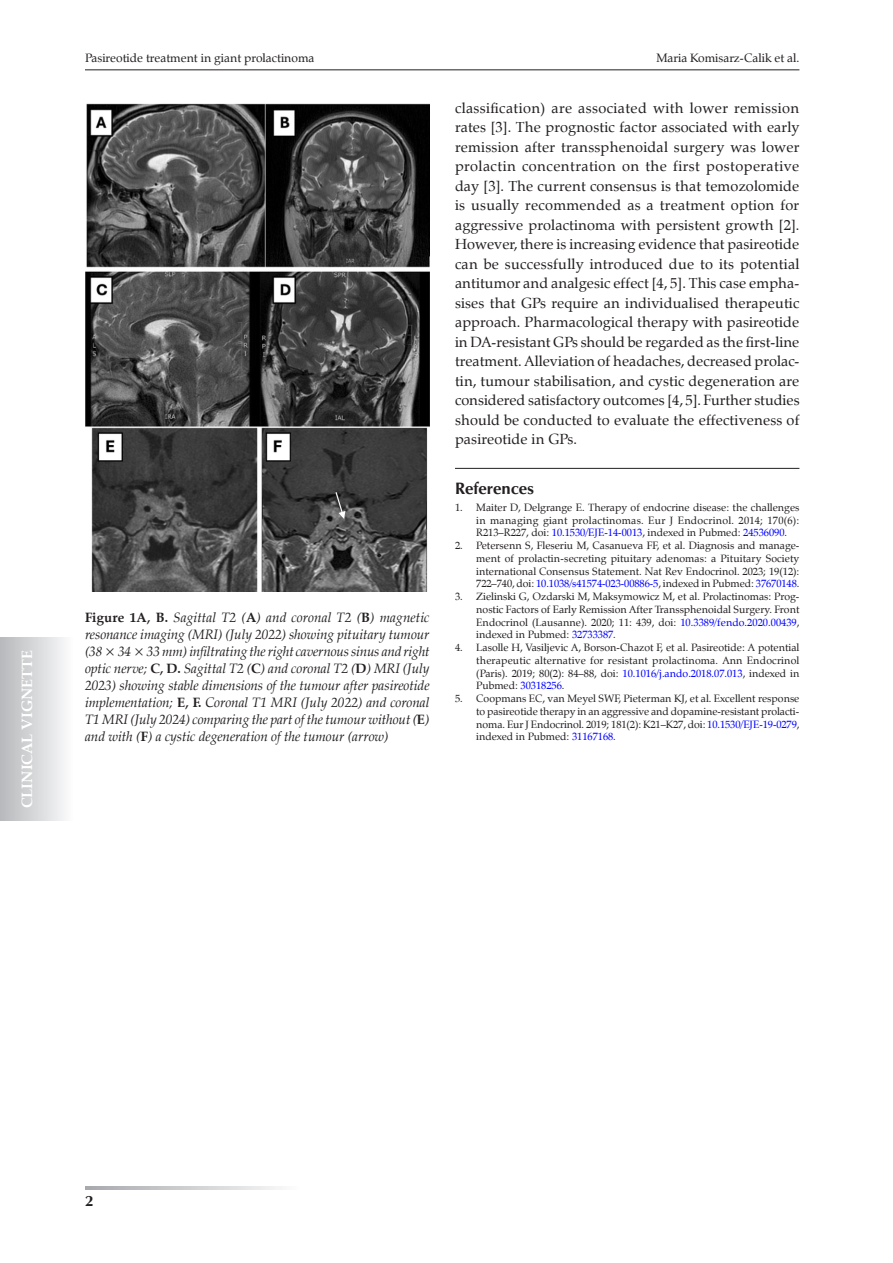
<style>
.page{position:relative;width:893px;height:1263px;background:#fff}
.page>*{position:absolute;margin:0;border:0;box-sizing:border-box;transform-origin:0 0}
._17_Pismiennictwo_ty{font:700 16.5px "Zapf Humnst EU";color:#231f20}
.t1{font:700 15px "Zapf Calligr EU";color:#fff}
.t2{font:700 15px "Zapf Humnst EU";color:#231f20}
._08_Tekst{font:14.55px/19.5px "Zapf Calligr EU";letter-spacing:.01em;color:#231f20;text-align:justify}
._15_Rycina_podpis{font:italic 13.5px/17px "Zapf Calligr EU";color:#231f20;text-align:justify}
.t3{font:12px "Zapf Calligr EU";color:#231f20}
.t4{font:10.5px/12.8px "Zapf Calligr EU";color:#231f20;text-align:justify}
.s1{font-weight:700;font-style:normal}
.s2{color:#00f}
</style>
<div class="page">
<svg style="left:85px;top:1186px;width:194px;height:3px"></svg>
<hr style="left:85px;top:69px;width:714px;height:1px;background:#231f20">
<div style="left:0;top:638px;width:73px;height:182px;background:linear-gradient(to right,#b7b8bb,#fbfcfd)"></div>
<hr style="left:455px;top:468px;width:344px;height:1px;background:#231f20">
<img style="left:85px;top:103px;width:344px;height:488px">
<svg style="left:335px;top:492px;width:10px;height:27px"></svg>
<h2 class="t1" style="left:18px;top:808px;width:160px;rotate:-90deg">CLINICAL VIGNETTE</h2>
<p class="t3" style="left:85px;top:50px;width:231px">Pasireotide treatment in giant prolactinoma</p>
<p class="t3" style="left:656px;top:50px;width:145px">Maria Komisarz-Calik et al.</p>
<p class="_15_Rycina_podpis" style="left:85px;top:609px;width:346px"><span class="s1">Figure 1A, B.</span> Sagittal T2 (<span class="s1">A</span>) and coronal T2 (<span class="s1">B</span>) magnetic resonance imaging (MRI) (July 2022) showing pituitary tumour (38 × 34 × 33 mm) infiltrating the right cavernous sinus and right optic nerve; <span class="s1">C, D.</span> Sagittal T2 (<span class="s1">C</span>) and coronal T2 (<span class="s1">D</span>) MRI (July 2023) showing stable dimensions of the tumour after pasireotide implementation; <span class="s1">E, F.</span> Coronal T1 MRI (July 2022) and coronal T1 MRI (July 2024) comparing the part of the tumour without (<span class="s1">E</span>) and with (<span class="s1">F</span>) a cystic degeneration of the tumour (arrow)</p>
<p class="_08_Tekst" style="left:455px;top:98px;width:346px">classification) are associated with lower remission rates [3]. The prognostic factor associated with early remission after transsphenoidal surgery was lower prolactin concentration on the first postoperative day [3]. The current consensus is that temozolomide is usually recommended as a treatment option for aggressive prolactinoma with persistent growth [2].<br>However, there is increasing evidence that pasireotide can be successfully introduced due to its potential antitumor and analgesic effect [4, 5]. This case empha&shy;sises that GPs require an individualised therapeutic approach. Pharmacological therapy with pasireotide in DA-resistant GPs should be regarded as the first-line treatment. Alleviation of headaches, decreased prolac&shy;tin, tumour stabilisation, and cystic degeneration are considered satisfactory outcomes [4, 5]. Further studies should be conducted to evaluate the effectiveness of pasireotide in GPs.</p>
<p class="_17_Pismiennictwo_ty" style="left:455px;top:478px;width:81px">References</p>
<p class="t4" style="left:476px;top:501px;width:325px;text-indent:-21px">1. Maiter D, Delgrange E. Therapy of endocrine disease: the challenges in managing giant prolactinomas. Eur J Endocrinol. 2014; 170(6):<br>R213–R227, doi: <span class="s2">10.1530/EJE-14-0013</span>, indexed in Pubmed: <span class="s2">24536090</span>.</p>
<p class="t4" style="left:476px;top:539px;width:325px;text-indent:-21px">2. Petersenn S, Fleseriu M, Casanueva FF, et al. Diagnosis and manage&shy;ment of prolactin-secreting pituitary adenomas: a Pituitary Society international Consensus Statement. Nat Rev Endocrinol. 2023; 19(12):<br>722–740, doi: <span class="s2">10.1038/s41574-023-00886-5</span>, indexed in Pubmed: <span class="s2">37670148</span>.</p>
<p class="t4" style="left:476px;top:590px;width:325px;text-indent:-21px">3. Zielinski G, Ozdarski M, Maksymowicz M, et al. Prolactinomas: Prog&shy;nostic Factors of Early Remission After Transsphenoidal Surgery. Front Endocrinol (Lausanne). 2020; 11: 439, doi: <span class="s2">10.3389/fendo.2020.00439</span>, indexed in Pubmed: <span class="s2">32733387</span>.</p>
<p class="t4" style="left:476px;top:641px;width:325px;text-indent:-21px">4. Lasolle H, Vasiljevic A, Borson-Chazot F, et al. Pasireotide: A potential therapeutic alternative for resistant prolactinoma. Ann Endocrinol (Paris). 2019; 80(2): 84–88, doi: <span class="s2">10.1016/j.ando.2018.07.013</span>, indexed in Pubmed: <span class="s2">30318256</span>.</p>
<p class="t4" style="left:476px;top:692px;width:325px;text-indent:-21px">5. Coopmans EC, van Meyel SWF, Pieterman KJ, et al. Excellent response to pasireotide therapy in an aggressive and dopamine-resistant prolacti&shy;noma. Eur J Endocrinol. 2019; 181(2): K21–K27, doi: <span class="s2">10.1530/EJE-19-0279</span>, indexed in Pubmed: <span class="s2">31167168</span>.</p>
<p class="t2" style="left:85px;top:1191px;width:10px">2</p>
</div>
